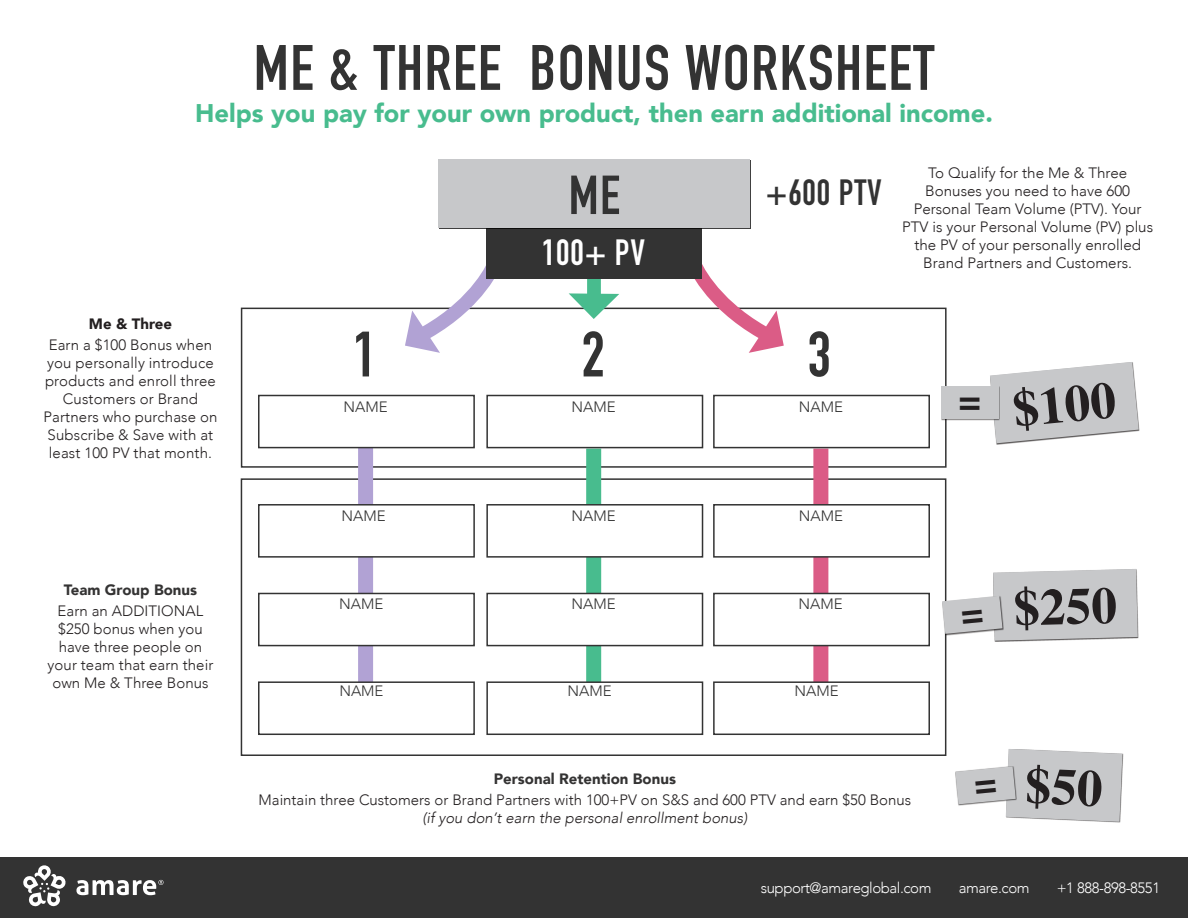
<style>
.page{position:relative;width:1188px;height:918px;background:#fff}
.page>*{position:absolute;margin:0;border:0;box-sizing:border-box;transform-origin:0 0}
.t1{font:700 63px "DIN Condensed";letter-spacing:.025em;color:#333}
.t2{font:700 54px "DIN Condensed";color:#333}
.t3{font:700 51.6px "Times";color:#231f20}
.t4{font:700 37.5px "Times";color:#231f20}
.t5{font:700 36px "DIN Condensed";letter-spacing:.025em;color:#333}
.t6{font:700 36px "DIN Condensed";color:#fff}
.t7{font:900 25.5px "Avenir";color:#48bc8e}
.t8{font:300 15px/18px "Avenir";color:#231f20;text-align:center}
.t9{font:300 15px "Avenir";color:#333}
.t10{font:300 15px "Avenir";letter-spacing:-.03em;color:#fff}
.t11{font:italic 300 15px "Avenir";color:#231f20}
.t12{font:900 15px "Avenir";color:#343333}
.t13{font:900 15px "Avenir";color:#231f20}
</style>
<div class="page">
<div style="left:241px;top:308px;width:706px;height:160px;border:2px solid #333"></div>
<div style="left:241px;top:478px;width:705px;height:278px;border:2px solid #333"></div>
<svg style="left:569px;top:279px;width:50px;height:40px"></svg>
<svg style="left:405px;top:265px;width:96px;height:88px"></svg>
<svg style="left:688px;top:264px;width:96px;height:89px"></svg>
<div style="left:358px;top:448px;width:15px;height:274px;background:#b1a2d4"></div>
<div style="left:586px;top:449px;width:15px;height:270px;background:#48bc8e"></div>
<div style="left:813px;top:449px;width:15px;height:233px;background:#db5c86"></div>
<div style="left:0;top:857px;width:1188px;height:61px;background:#333"></div>
<svg style="left:990px;top:362px;width:149px;height:81px"></svg>
<svg style="left:941px;top:386px;width:59px;height:35px"></svg>
<div style="left:941px;top:386px;width:58px;height:33px;background:#c7c8ca"></div>
<svg style="left:994px;top:621px;width:145px;height:21px"></svg>
<div style="left:258px;top:395px;width:217px;height:53px;border:2px solid #333"></div>
<div style="left:486px;top:395px;width:217px;height:53px;border:2px solid #333"></div>
<div style="left:713px;top:395px;width:217px;height:53px;border:2px solid #333"></div>
<div style="left:258px;top:504px;width:217px;height:54px;background:#fff;border:2px solid #333"></div>
<div style="left:486px;top:504px;width:217px;height:54px;background:#fff;border:2px solid #333"></div>
<div style="left:713px;top:504px;width:217px;height:54px;background:#fff;border:2px solid #333"></div>
<div style="left:258px;top:681px;width:217px;height:54px;background:#fff;border:2px solid #333"></div>
<div style="left:486px;top:681px;width:217px;height:54px;background:#fff;border:2px solid #333"></div>
<div style="left:713px;top:681px;width:217px;height:54px;background:#fff;border:2px solid #333"></div>
<div style="left:258px;top:593px;width:217px;height:53px;background:#fff;border:2px solid #333"></div>
<div style="left:486px;top:593px;width:217px;height:53px;background:#fff;border:2px solid #333"></div>
<div style="left:713px;top:593px;width:217px;height:53px;background:#fff;border:2px solid #333"></div>
<div style="left:486px;top:227px;width:216px;height:52px;background:#333"></div>
<div style="left:438px;top:159px;width:312px;height:69px;background:#c7c8ca"></div>
<svg style="left:1110px;top:753px;width:13px;height:70px"></svg>
<svg style="left:23px;top:865px;width:43px;height:42px"></svg>
<svg style="left:76px;top:880px;width:87px;height:15px"></svg>
<svg style="left:942px;top:569px;width:196px;height:72px"></svg>
<svg style="left:955px;top:749px;width:167px;height:73px"></svg>
<h1 class="t1" style="left:254px;top:25px;width:682px">ME &amp; THREE BONUS WORKSHEET</h1>
<h3 class="t7" style="left:195px;top:91px;width:799px">Helps you pay for your own product, then earn additional income.</h3>
<p class="t13" style="left:89px;top:311px;width:85px">Me &amp; Three</p>
<p class="t8" style="left:43px;top:336px;width:176px">Earn a $100 Bonus when you personally introduce products and enroll three<br>Customers or Brand<br>Partners who purchase on<br>Subscribe &amp; Save with at least 100 PV that month.</p>
<p class="t12" style="left:64px;top:577px;width:135px">Team Group Bonus</p>
<p class="t8" style="left:48px;top:602px;width:167px">Earn an ADDITIONAL $250 bonus when you have three people on your team that earn their own Me &amp; Three Bonus</p>
<h2 class="t2" style="left:569px;top:159px;width:53px">ME</h2>
<h3 class="t6" style="left:542px;top:228px;width:105px">100+ PV</h3>
<h3 class="t5" style="left:766px;top:168px;width:118px">+600 PTV</h3>
<p class="t8" style="left:902px;top:164px;width:252px">To Qualify for the Me &amp; Three<br>Bonuses you need to have 600<br>Personal Team Volume (PTV). Your<br>PTV is your Personal Volume (PV) plus the PV of your personally enrolled<br>Brand Partners and Customers.</p>
<h1 class="t1" style="left:353px;top:312px;width:25px">1</h1>
<h1 class="t1" style="left:581px;top:312px;width:25px">2</h1>
<h1 class="t1" style="left:807px;top:312px;width:25px">3</h1>
<p class="t9" style="left:344px;top:398px;width:46px">NAME</p>
<p class="t9" style="left:572px;top:398px;width:46px">NAME</p>
<p class="t9" style="left:799px;top:398px;width:46px">NAME</p>
<h3 class="t4" style="left:959px;top:366px;width:23px">=</h3>
<h3 class="t3" style="left:1008px;top:361px;width:105px;rotate:-6deg">$100</h3>
<p class="t9" style="left:342px;top:507px;width:46px">NAME</p>
<p class="t9" style="left:572px;top:507px;width:46px">NAME</p>
<p class="t9" style="left:799px;top:507px;width:46px">NAME</p>
<p class="t9" style="left:339px;top:595px;width:46px">NAME</p>
<p class="t9" style="left:571px;top:595px;width:46px">NAME</p>
<p class="t9" style="left:799px;top:595px;width:46px">NAME</p>
<p class="t9" style="left:339px;top:682px;width:46px">NAME</p>
<p class="t9" style="left:567px;top:682px;width:46px">NAME</p>
<p class="t9" style="left:795px;top:682px;width:46px">NAME</p>
<h3 class="t3" style="left:1012px;top:559px;width:105px;rotate:-2deg">$250</h3>
<p class="t12" style="left:494px;top:766px;width:184px">Personal Retention Bonus</p>
<p class="t8" style="left:259px;top:791px;width:654px">Maintain three Customers or Brand Partners with 100+PV on S&amp;S and 600 PTV and earn $50 Bonus</p>
<p class="t11" style="left:423px;top:809px;width:326px">(if you don’t earn the personal enrollment bonus)</p>
<p class="t10" style="left:761px;top:879px;width:172px">support@amareglobal.com</p>
<p class="t10" style="left:959px;top:879px;width:72px">amare.com</p>
<p class="t10" style="left:1057px;top:879px;width:105px">+1 888-898-8551</p>
</div>
